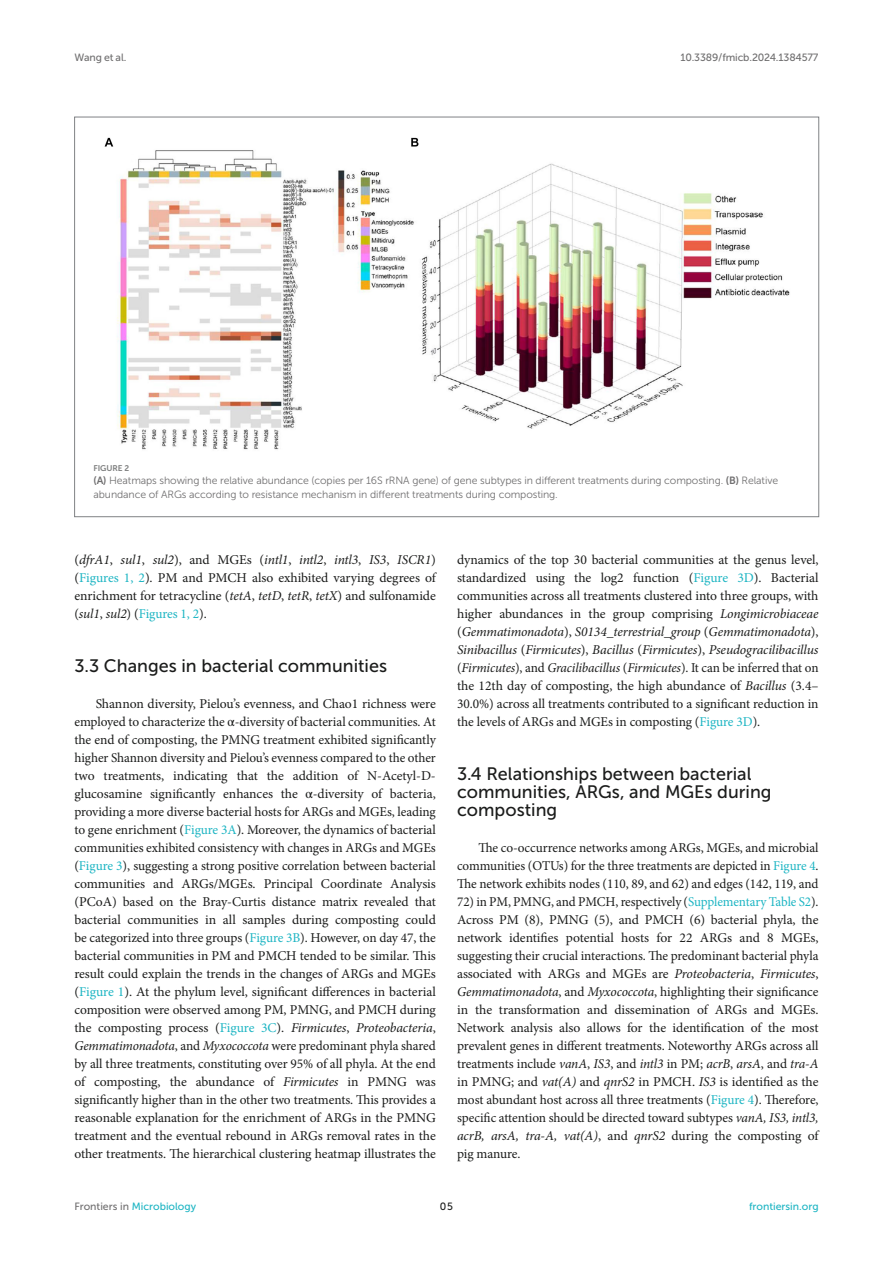
<style>
.page{position:relative;width:893px;height:1263px;background:#fff}
.page>*{position:absolute;margin:0;border:0;box-sizing:border-box;transform-origin:0 0}
.HEAD_2{font:18px/18px "Museo Sans 500";color:#1b1c1b}
.TEXT_FLUSH{font:13.5px/18px "Minion Pro";letter-spacing:-.005em;color:#1b1c1b;text-align:justify}
.TEXT{font:13.5px/18px "Minion Pro";letter-spacing:-.005em;color:#1b1c1b;text-align:justify}
.FIG_LEG{font:10.5px/13.5px "Museo Sans 300";letter-spacing:-.01em;color:#706f70}
.t1{font:10.5px "Museo Sans 500";color:#1db5c3}
.t2{font:10.5px "Museo Sans 500";letter-spacing:-.015em;color:#706f70}
.t3{font:10.5px "Museo Sans 500";color:#1b1c1b}
.FIG_HD{font:8.25px "Museo Sans 700";letter-spacing:-.01em;color:#7e7f7f}
.s1{font-family:"Museo Sans 700"}
.s2{font-style:italic}
.s3{color:#1db5c3}
.s4{font-family:"STIX General"}
.s5{color:#706f70}
</style>
<div class="page">
<img style="left:104px;top:137px;width:686px;height:313px">
<p class="t2" style="left:74px;top:51px;width:53px">Wang et al.</p>
<p class="t2" style="left:680px;top:51px;width:140px">10.3389/fmicb.2024.1384577</p>
<p class="FIG_HD" style="left:94px;top:463px;width:37px">FIGURE 2</p>
<p class="FIG_LEG" style="left:94px;top:474px;width:686px"><span class="s1">(A)</span> Heatmaps showing the relative abundance (copies per 16S rRNA gene) of gene subtypes in different treatments during composting. <span class="s1">(B)</span> Relative abundance of ARGs according to resistance mechanism in different treatments during composting.</p>
<p class="TEXT" style="left:74px;top:551px;width:363px">(<span class="s2">dfrA1</span>, <span class="s2">sul1</span>, <span class="s2">sul2</span>), and MGEs (<span class="s2">intl1</span>, <span class="s2">intl2</span>, <span class="s2">intl3</span>, <span class="s2">IS3</span>, <span class="s2">ISCR1</span>) (<span class="s3">Figures 1, 2</span>). PM and PMCH also exhibited varying degrees of enrichment for tetracycline (<span class="s2">tetA</span>, <span class="s2">tetD</span>, <span class="s2">tetR</span>, <span class="s2">tetX</span>) and sulfonamide (<span class="s2">sul1</span>, <span class="s2">sul2</span>) (<span class="s3">Figures 1, 2</span>).</p>
<p class="HEAD_2" style="left:74px;top:657px;width:314px">3.3 Changes in bacterial communities</p>
<p class="TEXT_FLUSH" style="left:74px;top:695px;width:363px;text-indent:21px">Shannon diversity, Pielou’s evenness, and Chao1 richness were employed to characterize the <span class="s4">α</span>-diversity of bacterial communities. At the end of composting, the PMNG treatment exhibited significantly higher Shannon diversity and Pielou’s evenness compared to the other two treatments, indicating that the addition of N-Acetyl-D&shy;glucosamine significantly enhances the <span class="s4">α</span>-diversity of bacteria, providing a more diverse bacterial hosts for ARGs and MGEs, leading to gene enrichment (<span class="s3">Figure 3A</span>). Moreover, the dynamics of bacterial communities exhibited consistency with changes in ARGs and MGEs (<span class="s3">Figure 3</span>), suggesting a strong positive correlation between bacterial communities and ARGs/MGEs. Principal Coordinate Analysis (PCoA) based on the Bray-Curtis distance matrix revealed that bacterial communities in all samples during composting could be categorized into three groups (<span class="s3">Figure 3B</span>). However, on day 47, the bacterial communities in PM and PMCH tended to be similar. This result could explain the trends in the changes of ARGs and MGEs (<span class="s3">Figure 1</span>). At the phylum level, significant differences in bacterial composition were observed among PM, PMNG, and PMCH during the composting process (<span class="s3">Figure 3C</span>). <span class="s2">Firmicutes</span>, <span class="s2">Proteobacteria</span>, <span class="s2">Gemmatimonadota</span>, and <span class="s2">Myxococcota</span> were predominant phyla shared by all three treatments, constituting over 95% of all phyla. At the end of composting, the abundance of <span class="s2">Firmicutes</span> in PMNG was significantly higher than in the other two treatments. This provides a reasonable explanation for the enrichment of ARGs in the PMNG treatment and the eventual rebound in ARGs removal rates in the other treatments. The hierarchical clustering heatmap illustrates the</p>
<p class="TEXT_FLUSH" style="left:457px;top:551px;width:363px">dynamics of the top 30 bacterial communities at the genus level, standardized using the log2 function (<span class="s3">Figure 3D</span>). Bacterial communities across all treatments clustered into three groups, with higher abundances in the group comprising <span class="s2">Longimicrobiaceae </span>(<span class="s2">Gemmatimonadota</span>), <span class="s2">S0134_terrestrial_group</span> (<span class="s2">Gemmatimonadota</span>), <span class="s2">Sinibacillus</span> (<span class="s2">Firmicutes</span>), <span class="s2">Bacillus</span> (<span class="s2">Firmicutes</span>), <span class="s2">Pseudogracilibacillus </span>(<span class="s2">Firmicutes</span>), and <span class="s2">Gracilibacillus</span> (<span class="s2">Firmicutes</span>). It can be inferred that on the 12th day of composting, the high abundance of <span class="s2">Bacillus</span> (3.4– 30.0%) across all treatments contributed to a significant reduction in the levels of ARGs and MGEs in composting (<span class="s3">Figure 3D</span>).</p>
<p class="HEAD_2" style="left:457px;top:765px;width:316px">3.4 Relationships between bacterial communities, ARGs, and MGEs during composting</p>
<p class="TEXT_FLUSH" style="left:457px;top:839px;width:363px;text-indent:21px">The co-occurrence networks among ARGs, MGEs, and microbial communities (OTUs) for the three treatments are depicted in <span class="s3">Figure 4</span>.<br>The network exhibits nodes (110, 89, and 62) and edges (142, 119, and</p>
<p class="TEXT_FLUSH" style="left:457px;top:893px;width:363px">72) in PM, PMNG, and PMCH, respectively (<span class="s3">Supplementary Table S2</span>).<br>Across PM (8), PMNG (5), and PMCH (6) bacterial phyla, the network identifies potential hosts for 22 ARGs and 8 MGEs, suggesting their crucial interactions. The predominant bacterial phyla associated with ARGs and MGEs are <span class="s2">Proteobacteria</span>, <span class="s2">Firmicutes</span>, <span class="s2">Gemmatimonadota</span>, and <span class="s2">Myxococcota</span>, highlighting their significance in the transformation and dissemination of ARGs and MGEs.<br>Network analysis also allows for the identification of the most prevalent genes in different treatments. Noteworthy ARGs across all treatments include <span class="s2">vanA</span>, <span class="s2">IS3</span>, and <span class="s2">intl3</span> in PM; <span class="s2">acrB</span>, <span class="s2">arsA</span>, and <span class="s2">tra-A </span>in PMNG; and <span class="s2">vat(A)</span> and <span class="s2">qnrS2</span> in PMCH. <span class="s2">IS3</span> is identified as the most abundant host across all three treatments (<span class="s3">Figure 4</span>). Therefore, specific attention should be directed toward subtypes <span class="s2">vanA, IS3, intl3, acrB, arsA, tra-A, vat(A)</span>, and <span class="s2">qnrS2</span> during the composting of pig manure.</p>
<p class="t1" style="left:74px;top:1200px;width:123px"><span class="s5">Frontiers in</span> Microbiology</p>
<p class="t3" style="left:440px;top:1200px;width:14px">05</p>
<p class="t1" style="left:749px;top:1200px;width:71px">frontiersin.org</p>
</div>
